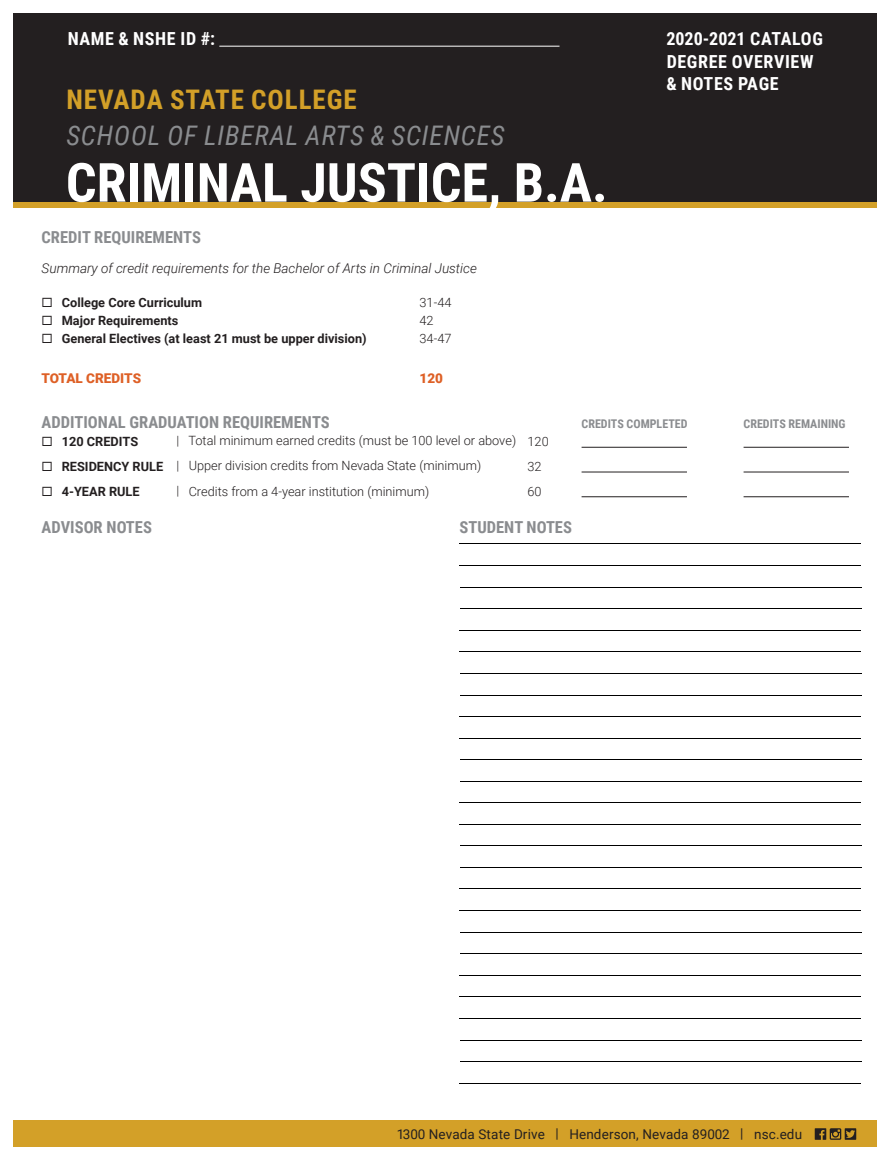
<style>
.page{position:relative;width:891px;height:1161px;background:#fff}
.page>*{position:absolute;margin:0;border:0;box-sizing:border-box;transform-origin:0 0}
.t1{font:700 54px "Roboto Condensed";color:#fff}
.t2{font:italic 27px "Roboto Condensed";letter-spacing:.035em;color:#8a8c8f}
.t3{font:700 27px "Roboto Condensed";letter-spacing:.035em;color:#d3a028}
.t4{font:700 18px "Roboto Condensed";letter-spacing:.035em;color:#fff}
.t5{font:700 18px "Roboto Condensed";color:#fff}
.t6{font:700 16.5px "Roboto Condensed";color:#8a8c8f}
.t7{font:italic 300 13.5px "Roboto";color:#231f20}
.t8{font:13.5px "Roboto";letter-spacing:.01em;color:#231f20}
.t9{font:900 13.5px "Roboto";color:#de6026}
.t10{font:300 12.75px "Roboto";color:#231f20}
.t11{font:700 12.75px "Roboto";color:#231f20}
.t12{font:700 12px "Roboto Condensed";color:#8a8c8f}
.s1{font-weight:700}
</style>
<div class="page">
<div style="left:14px;top:1120px;width:864px;height:28px;background:#d3a028"></div>
<div style="left:14px;top:202px;width:864px;height:6px;background:#d3a028"></div>
<svg style="left:845px;top:1128px;width:11px;height:12px"></svg>
<svg style="left:815px;top:1128px;width:40px;height:12px"></svg>
<hr style="left:582px;top:447px;width:105px;height:1px;background:#231f20">
<hr style="left:744px;top:447px;width:105px;height:1px;background:#231f20">
<hr style="left:582px;top:472px;width:105px;height:1px;background:#231f20">
<hr style="left:744px;top:472px;width:105px;height:1px;background:#231f20">
<hr style="left:582px;top:496px;width:105px;height:1px;background:#231f20">
<hr style="left:744px;top:496px;width:105px;height:1px;background:#231f20">
<div style="left:14px;top:14px;width:864px;height:188px;background:#231f20"></div>
<hr style="left:219px;top:46px;width:341px;height:1px;background:#fff">
<hr style="left:460px;top:544px;width:401px;height:1px;background:#000">
<hr style="left:460px;top:565px;width:401px;height:1px;background:#000">
<hr style="left:460px;top:587px;width:402px;height:1px;background:#000">
<hr style="left:460px;top:609px;width:402px;height:1px;background:#000">
<hr style="left:460px;top:630px;width:401px;height:1px;background:#000">
<hr style="left:460px;top:652px;width:401px;height:1px;background:#000">
<hr style="left:460px;top:673px;width:402px;height:1px;background:#000">
<hr style="left:460px;top:695px;width:402px;height:1px;background:#000">
<hr style="left:460px;top:717px;width:401px;height:1px;background:#000">
<hr style="left:460px;top:738px;width:401px;height:1px;background:#000">
<hr style="left:460px;top:760px;width:402px;height:1px;background:#000">
<hr style="left:460px;top:781px;width:402px;height:1px;background:#000">
<hr style="left:460px;top:802px;width:401px;height:1px;background:#000">
<hr style="left:460px;top:824px;width:401px;height:1px;background:#000">
<hr style="left:460px;top:846px;width:402px;height:1px;background:#000">
<hr style="left:460px;top:867px;width:402px;height:1px;background:#000">
<hr style="left:460px;top:889px;width:401px;height:1px;background:#000">
<hr style="left:460px;top:910px;width:401px;height:1px;background:#000">
<hr style="left:460px;top:932px;width:402px;height:1px;background:#000">
<hr style="left:460px;top:954px;width:402px;height:1px;background:#000">
<hr style="left:460px;top:975px;width:401px;height:1px;background:#000">
<hr style="left:460px;top:997px;width:401px;height:1px;background:#000">
<hr style="left:460px;top:1018px;width:401px;height:1px;background:#000">
<hr style="left:460px;top:1040px;width:402px;height:1px;background:#000">
<hr style="left:460px;top:1062px;width:402px;height:1px;background:#000">
<hr style="left:460px;top:1083px;width:401px;height:1px;background:#000">
<p class="t4" style="left:68px;top:26px;width:149px">NAME &amp; NSHE ID #:</p>
<p class="t5" style="left:666px;top:26px;width:158px">2020-2021 CATALOG</p>
<p class="t4" style="left:667px;top:49px;width:148px">DEGREE OVERVIEW</p>
<p class="t4" style="left:666px;top:71px;width:114px">&amp; NOTES PAGE</p>
<p class="t3" style="left:66px;top:80px;width:292px">NEVADA STATE COLLEGE</p>
<p class="t2" style="left:66px;top:116px;width:440px">SCHOOL OF LIBERAL ARTS &amp; SCIENCES</p>
<p class="t1" style="left:66px;top:145px;width:543px">CRIMINAL JUSTICE, B.A.</p>
<p class="t6" style="left:42px;top:226px;width:161px">CREDIT REQUIREMENTS</p>
<p class="t7" style="left:42px;top:258px;width:437px">Summary of credit requirements for the Bachelor of Arts in Criminal Justice</p>
<p class="t11" style="left:62px;top:293px;width:142px">College Core Curriculum</p>
<p class="t10" style="left:420px;top:293px;width:33px">31-44</p>
<p class="t11" style="left:62px;top:311px;width:118px">Major Requirements</p>
<p class="t10" style="left:420px;top:311px;width:16px">42</p>
<p class="t11" style="left:62px;top:329px;width:306px">General Electives (at least 21 must be upper division)</p>
<p class="t10" style="left:420px;top:329px;width:33px">34-47</p>
<p class="t9" style="left:42px;top:369px;width:101px">TOTAL CREDITS</p>
<p class="t9" style="left:420px;top:369px;width:25px">120</p>
<p class="t6" style="left:42px;top:411px;width:290px">ADDITIONAL GRADUATION REQUIREMENTS</p>
<p class="t12" style="left:582px;top:416px;width:108px">CREDITS COMPLETED</p>
<p class="t12" style="left:744px;top:416px;width:104px">CREDITS REMAINING</p>
<p class="t11" style="left:62px;top:433px;width:78px">120 CREDITS</p>
<p class="t10" style="left:177px;top:432px;width:374px">| Total minimum earned credits (must be 100 level or above) 120</p>
<p class="t10" style="left:62px;top:456px;width:421px"><span class="s1">RESIDENCY RULE</span> | Upper division credits from Nevada State (minimum)</p>
<p class="t10" style="left:528px;top:458px;width:16px">32</p>
<p class="t11" style="left:62px;top:482px;width:79px">4-YEAR RULE</p>
<p class="t10" style="left:177px;top:482px;width:254px">| Credits from a 4-year institution (minimum)</p>
<p class="t10" style="left:528px;top:482px;width:16px">60</p>
<p class="t6" style="left:42px;top:516px;width:112px">ADVISOR NOTES</p>
<p class="t6" style="left:460px;top:516px;width:114px">STUDENT NOTES</p>
<p class="t8" style="left:397px;top:1125px;width:407px">1300 Nevada State Drive | Henderson, Nevada 89002 | nsc.edu</p>
</div>
